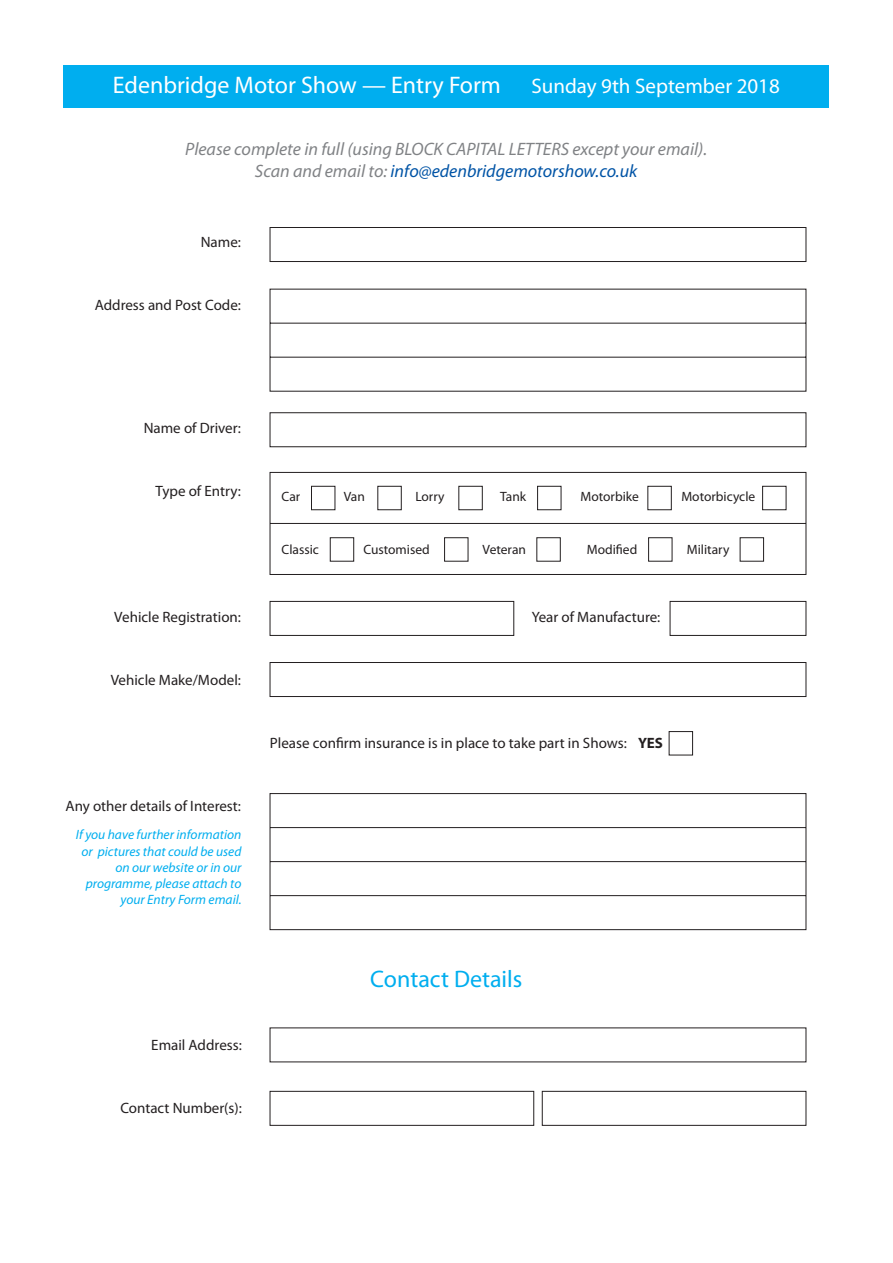
<style>
.page{position:relative;width:893px;height:1263px;background:#fff}
.page>*{position:absolute;margin:0;border:0;box-sizing:border-box;transform-origin:0 0}
.t1{font:24px "Myriad Pro";color:#fff}
.t2{font:24px "Myriad Pro";color:#00aeef}
.t3{font:21px "Myriad Pro";color:#fff}
.t4{font:italic 18px/21.6px "Myriad Pro";color:#808285;text-align:center}
.t5{font:15px "Myriad Pro";color:#231f20}
.t6{font:italic 13.5px/16.2px "Myriad Pro";color:#00aeef;text-align:right}
.t7{font:13.5px "Myriad Pro";color:#231f20}
.s1{color:#0154a6}
.s2{font-weight:700}
</style>
<div class="page">
<div style="left:63px;top:65px;width:766px;height:42px;background:#00aeef"></div>
<svg style="left:269px;top:1027px;width:538px;height:99px"></svg>
<div style="left:270px;top:227px;width:536px;height:35px;border:1px solid #231f20"></div>
<svg style="left:269px;top:288px;width:538px;height:642px"></svg>
<svg style="left:311px;top:486px;width:476px;height:270px"></svg>
<h1 class="t1" style="left:113px;top:75px;width:390px">Edenbridge Motor Show — Entry Form</h1>
<h2 class="t3" style="left:531px;top:78px;width:250px">Sunday 9th September 2018</h2>
<p class="t4" style="left:185px;top:140px;width:523px">Please complete in full (using BLOCK CAPITAL LETTERS except your email).<br>Scan and email to: <span class="s1">info@edenbridgemotorshow.co.uk</span></p>
<p class="t5" style="left:201px;top:237px;width:42px">Name:</p>
<p class="t5" style="left:95px;top:300px;width:148px">Address and Post Code:</p>
<p class="t5" style="left:144px;top:423px;width:99px">Name of Driver:</p>
<p class="t5" style="left:156px;top:486px;width:87px">Type of Entry:</p>
<p class="t7" style="left:282px;top:492px;width:20px">Car</p>
<p class="t7" style="left:344px;top:492px;width:23px">Van</p>
<p class="t7" style="left:415px;top:492px;width:31px">Lorry</p>
<p class="t7" style="left:500px;top:492px;width:28px">Tank</p>
<p class="t7" style="left:580px;top:492px;width:60px">Motorbike</p>
<p class="t7" style="left:681px;top:492px;width:75px">Motorbicycle</p>
<p class="t7" style="left:282px;top:544px;width:39px">Classic</p>
<p class="t7" style="left:363px;top:544px;width:68px">Customised</p>
<p class="t7" style="left:483px;top:544px;width:45px">Veteran</p>
<p class="t7" style="left:587px;top:544px;width:52px">Modified</p>
<p class="t7" style="left:687px;top:544px;width:44px">Military</p>
<p class="t5" style="left:114px;top:612px;width:128px">Vehicle Registration:</p>
<p class="t5" style="left:532px;top:612px;width:130px">Year of Manufacture:</p>
<p class="t5" style="left:111px;top:675px;width:132px">Vehicle Make/Model:</p>
<p class="t5" style="left:66px;top:801px;width:177px">Any other details of Interest:</p>
<p class="t6" style="left:76px;top:828px;width:167px">If you have further information or pictures that could be used on our website or in our programme, please attach to your Entry Form email.</p>
<p class="t5" style="left:151px;top:1039px;width:92px">Email Address:</p>
<p class="t5" style="left:120px;top:1102px;width:123px">Contact Number(s):</p>
<p class="t5" style="left:270px;top:738px;width:394px">Please confirm insurance is in place to take part in Shows: <span class="s2">YES</span></p>
<h1 class="t2" style="left:370px;top:970px;width:154px">Contact Details</h1>
</div>
